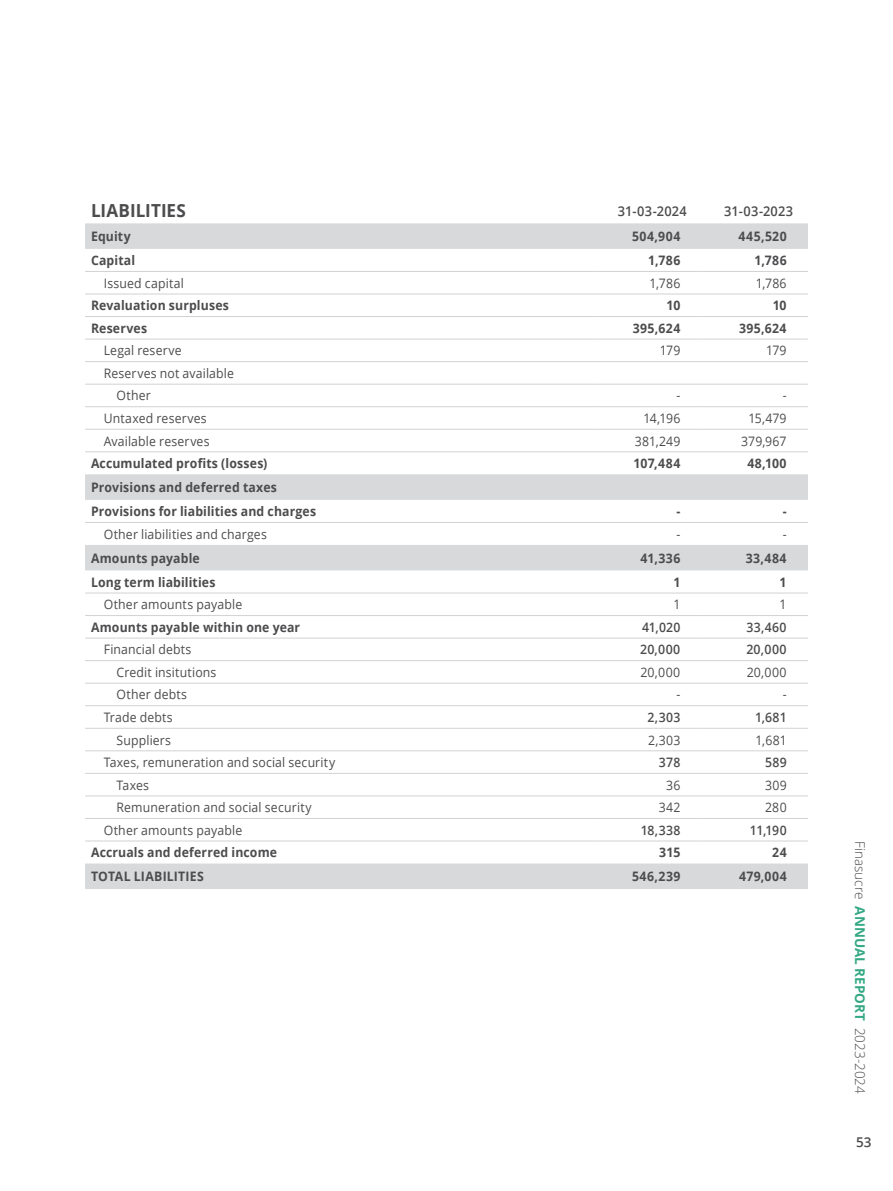
<style>
.page{position:relative;width:893px;height:1191px;background:#fff}
.page>*{position:absolute;margin:0;border:0;box-sizing:border-box;transform-origin:0 0}
.t1{font:700 18px "Open Sans";letter-spacing:.005em;color:#4c4c4e;scale:.95 1}
.t2{font:300 13.5px "Open Sans";color:#4c4c4e}
.t3{font:600 13.5px "Open Sans";letter-spacing:.015em;color:#4c4c4e;scale:.95 1}
.t4{font:600 13.5px "Open Sans";letter-spacing:.015em;color:#4c4c4e}
.t5{font:13.05px/22.5px "Open Sans";letter-spacing:.015em;color:#4c4c4e;scale:.94 1}
.t6{font:700 13.05px/24px "Open Sans";letter-spacing:.015em;color:#4c4c4e;scale:.94 1}
.t7{font:600 13.05px "Open Sans";letter-spacing:.025em;color:#4c4c4e;scale:.94 1}
.t8{font:600 13.05px "Open Sans";letter-spacing:.025em;color:#4c4c4e;scale:.95 1}
.t9{font:13.05px "Open Sans";letter-spacing:.015em;color:#4c4c4e;scale:.95 1}
.s1{font-weight:700;color:#34a884}
</style>
<div class="page">
<svg style="left:85px;top:223px;width:723px;height:666px"></svg>
<hr style="left:595px;top:271px;width:107px;height:1px;background:#d1d2d4">
<hr style="left:702px;top:271px;width:106px;height:1px;background:#d1d2d4">
<hr style="left:595px;top:293px;width:107px;height:1px;background:#d1d2d4">
<hr style="left:702px;top:293px;width:106px;height:1px;background:#d1d2d4">
<hr style="left:595px;top:316px;width:107px;height:1px;background:#d1d2d4">
<hr style="left:702px;top:316px;width:106px;height:1px;background:#d1d2d4">
<hr style="left:595px;top:339px;width:107px;height:1px;background:#d1d2d4">
<hr style="left:702px;top:339px;width:106px;height:1px;background:#d1d2d4">
<hr style="left:595px;top:361px;width:107px;height:1px;background:#d1d2d4">
<hr style="left:702px;top:361px;width:106px;height:1px;background:#d1d2d4">
<hr style="left:595px;top:384px;width:107px;height:1px;background:#d1d2d4">
<hr style="left:702px;top:384px;width:106px;height:1px;background:#d1d2d4">
<hr style="left:595px;top:406px;width:107px;height:1px;background:#d1d2d4">
<hr style="left:702px;top:406px;width:106px;height:1px;background:#d1d2d4">
<hr style="left:595px;top:429px;width:107px;height:1px;background:#d1d2d4">
<hr style="left:702px;top:429px;width:106px;height:1px;background:#d1d2d4">
<hr style="left:595px;top:451px;width:107px;height:1px;background:#d1d2d4">
<hr style="left:702px;top:451px;width:106px;height:1px;background:#d1d2d4">
<hr style="left:595px;top:592px;width:107px;height:1px;background:#d1d2d4">
<hr style="left:702px;top:592px;width:106px;height:1px;background:#d1d2d4">
<hr style="left:595px;top:615px;width:107px;height:1px;background:#d1d2d4">
<hr style="left:702px;top:615px;width:106px;height:1px;background:#d1d2d4">
<hr style="left:595px;top:637px;width:107px;height:1px;background:#d1d2d4">
<hr style="left:702px;top:637px;width:106px;height:1px;background:#d1d2d4">
<hr style="left:595px;top:660px;width:107px;height:1px;background:#d1d2d4">
<hr style="left:702px;top:660px;width:106px;height:1px;background:#d1d2d4">
<hr style="left:595px;top:683px;width:107px;height:1px;background:#d1d2d4">
<hr style="left:702px;top:683px;width:106px;height:1px;background:#d1d2d4">
<hr style="left:595px;top:705px;width:107px;height:1px;background:#d1d2d4">
<hr style="left:702px;top:705px;width:106px;height:1px;background:#d1d2d4">
<hr style="left:595px;top:728px;width:107px;height:1px;background:#d1d2d4">
<hr style="left:702px;top:728px;width:106px;height:1px;background:#d1d2d4">
<hr style="left:595px;top:750px;width:107px;height:1px;background:#d1d2d4">
<hr style="left:702px;top:750px;width:106px;height:1px;background:#d1d2d4">
<hr style="left:595px;top:773px;width:107px;height:1px;background:#d1d2d4">
<hr style="left:702px;top:773px;width:106px;height:1px;background:#d1d2d4">
<hr style="left:595px;top:795px;width:107px;height:1px;background:#d1d2d4">
<hr style="left:702px;top:795px;width:106px;height:1px;background:#d1d2d4">
<hr style="left:595px;top:818px;width:107px;height:1px;background:#d1d2d4">
<hr style="left:702px;top:818px;width:106px;height:1px;background:#d1d2d4">
<hr style="left:595px;top:840px;width:107px;height:1px;background:#d1d2d4">
<hr style="left:702px;top:840px;width:106px;height:1px;background:#d1d2d4">
<hr style="left:85px;top:522px;width:510px;height:1px;background:#d1d2d4">
<hr style="left:595px;top:522px;width:107px;height:1px;background:#d1d2d4">
<hr style="left:702px;top:522px;width:106px;height:1px;background:#d1d2d4">
<hr style="left:85px;top:592px;width:510px;height:1px;background:#d1d2d4">
<hr style="left:85px;top:615px;width:510px;height:1px;background:#d1d2d4">
<hr style="left:85px;top:637px;width:510px;height:1px;background:#d1d2d4">
<hr style="left:85px;top:660px;width:510px;height:1px;background:#d1d2d4">
<hr style="left:85px;top:683px;width:510px;height:1px;background:#d1d2d4">
<hr style="left:85px;top:705px;width:510px;height:1px;background:#d1d2d4">
<hr style="left:85px;top:728px;width:510px;height:1px;background:#d1d2d4">
<hr style="left:85px;top:750px;width:510px;height:1px;background:#d1d2d4">
<hr style="left:85px;top:773px;width:510px;height:1px;background:#d1d2d4">
<hr style="left:85px;top:795px;width:510px;height:1px;background:#d1d2d4">
<hr style="left:85px;top:818px;width:510px;height:1px;background:#d1d2d4">
<hr style="left:85px;top:840px;width:510px;height:1px;background:#d1d2d4">
<hr style="left:85px;top:271px;width:510px;height:1px;background:#d1d2d4">
<hr style="left:85px;top:293px;width:510px;height:1px;background:#d1d2d4">
<hr style="left:85px;top:316px;width:510px;height:1px;background:#d1d2d4">
<hr style="left:85px;top:339px;width:510px;height:1px;background:#d1d2d4">
<hr style="left:85px;top:361px;width:510px;height:1px;background:#d1d2d4">
<hr style="left:85px;top:384px;width:510px;height:1px;background:#d1d2d4">
<hr style="left:85px;top:406px;width:510px;height:1px;background:#d1d2d4">
<hr style="left:85px;top:429px;width:510px;height:1px;background:#d1d2d4">
<hr style="left:85px;top:451px;width:510px;height:1px;background:#d1d2d4">
<h1 class="t1" style="left:91px;top:198px;width:101px">LIABILITIES</h1>
<p class="t3" style="left:618px;top:205px;width:74px">31-03-2024</p>
<p class="t3" style="left:724px;top:205px;width:74px">31-03-2023</p>
<p class="t6" style="left:91px;top:224px;width:44px">Equity</p>
<p class="t6" style="left:632px;top:226px;width:53px">504,904</p>
<p class="t6" style="left:739px;top:226px;width:53px">445,520</p>
<p class="t6" style="left:91px;top:250px;width:48px">Capital</p>
<p class="t6" style="left:648px;top:250px;width:36px">1,786</p>
<p class="t6" style="left:754px;top:250px;width:36px">1,786</p>
<p class="t5" style="left:104px;top:273px;width:87px">Issued capital</p>
<p class="t5" style="left:650px;top:271px;width:34px">1,786</p>
<p class="t5" style="left:756px;top:271px;width:34px">1,786</p>
<p class="t6" style="left:91px;top:295px;width:148px">Revaluation surpluses</p>
<p class="t6" style="left:666px;top:295px;width:16px">10</p>
<p class="t6" style="left:773px;top:295px;width:16px">10</p>
<p class="t6" style="left:91px;top:317px;width:61px">Reserves</p>
<p class="t6" style="left:633px;top:317px;width:52px">395,624</p>
<p class="t6" style="left:739px;top:317px;width:52px">395,624</p>
<p class="t5" style="left:104px;top:341px;width:84px">Legal reserve</p>
<p class="t5" style="left:660px;top:341px;width:23px">179</p>
<p class="t5" style="left:766px;top:341px;width:23px">179</p>
<p class="t5" style="left:117px;top:361px;width:126px;text-indent:-13px">Reserves not available<br>Other</p>
<p class="t5" style="left:676px;top:386px;width:6px">-</p>
<p class="t5" style="left:783px;top:386px;width:6px">-</p>
<p class="t5" style="left:104px;top:407px;width:111px">Untaxed reserves</p>
<p class="t5" style="left:643px;top:407px;width:41px">14,196</p>
<p class="t5" style="left:748px;top:407px;width:42px">15,479</p>
<p class="t5" style="left:104px;top:429px;width:114px">Available reserves</p>
<p class="t5" style="left:635px;top:429px;width:50px">381,249</p>
<p class="t5" style="left:741px;top:429px;width:50px">379,967</p>
<p class="t6" style="left:91px;top:451px;width:189px">Accumulated profits (losses)</p>
<p class="t6" style="left:634px;top:452px;width:51px">107,484</p>
<p class="t6" style="left:747px;top:452px;width:43px">48,100</p>
<p class="t6" style="left:91px;top:477px;width:241px">Provisions and deferred taxes<br>Provisions for liabilities and charges</p>
<p class="t6" style="left:676px;top:501px;width:6px">-</p>
<p class="t6" style="left:783px;top:501px;width:6px">-</p>
<p class="t5" style="left:104px;top:522px;width:175px">Other liabilities and charges</p>
<p class="t5" style="left:676px;top:524px;width:6px">-</p>
<p class="t5" style="left:783px;top:524px;width:6px">-</p>
<p class="t6" style="left:91px;top:545px;width:117px">Amounts payable</p>
<p class="t6" style="left:641px;top:547px;width:44px">41,336</p>
<p class="t6" style="left:746px;top:547px;width:45px">33,484</p>
<p class="t6" style="left:91px;top:571px;width:134px">Long term liabilities</p>
<p class="t6" style="left:673px;top:571px;width:9px">1</p>
<p class="t6" style="left:780px;top:571px;width:9px">1</p>
<p class="t5" style="left:104px;top:593px;width:149px">Other amounts payable</p>
<p class="t5" style="left:673px;top:594px;width:9px">1</p>
<p class="t5" style="left:780px;top:594px;width:9px">1</p>
<p class="t6" style="left:91px;top:615px;width:224px">Amounts payable within one year</p>
<p class="t7" style="left:642px;top:622px;width:42px">41,020</p>
<p class="t7" style="left:746px;top:622px;width:44px">33,460</p>
<p class="t5" style="left:104px;top:638px;width:95px">Financial debts</p>
<p class="t8" style="left:640px;top:644px;width:44px">20,000</p>
<p class="t8" style="left:746px;top:644px;width:44px">20,000</p>
<p class="t5" style="left:117px;top:662px;width:108px">Credit insitutions</p>
<p class="t9" style="left:640px;top:663px;width:44px">20,000</p>
<p class="t9" style="left:747px;top:663px;width:44px">20,000</p>
<p class="t5" style="left:117px;top:683px;width:76px">Other debts</p>
<p class="t5" style="left:676px;top:685px;width:6px">-</p>
<p class="t5" style="left:783px;top:685px;width:6px">-</p>
<p class="t5" style="left:104px;top:705px;width:75px">Trade debts</p>
<p class="t7" style="left:647px;top:712px;width:36px">2,303</p>
<p class="t7" style="left:755px;top:712px;width:35px">1,681</p>
<p class="t5" style="left:117px;top:730px;width:60px">Suppliers</p>
<p class="t5" style="left:648px;top:728px;width:36px">2,303</p>
<p class="t5" style="left:756px;top:728px;width:35px">1,681</p>
<p class="t5" style="left:104px;top:750px;width:248px">Taxes, remuneration and social security</p>
<p class="t7" style="left:659px;top:757px;width:24px">378</p>
<p class="t7" style="left:765px;top:757px;width:24px">589</p>
<p class="t5" style="left:117px;top:775px;width:36px">Taxes</p>
<p class="t5" style="left:666px;top:775px;width:17px">36</p>
<p class="t5" style="left:765px;top:775px;width:25px">309</p>
<p class="t5" style="left:117px;top:796px;width:209px">Remuneration and social security</p>
<p class="t5" style="left:659px;top:797px;width:24px">342</p>
<p class="t5" style="left:765px;top:797px;width:24px">280</p>
<p class="t5" style="left:104px;top:818px;width:149px">Other amounts payable</p>
<p class="t7" style="left:641px;top:824px;width:44px">18,338</p>
<p class="t7" style="left:750px;top:824px;width:41px">11,190</p>
<p class="t6" style="left:91px;top:842px;width:199px">Accruals and deferred income</p>
<p class="t6" style="left:659px;top:842px;width:24px">315</p>
<p class="t6" style="left:772px;top:842px;width:17px">24</p>
<p class="t6" style="left:91px;top:864px;width:121px">TOTAL LIABILITIES</p>
<p class="t6" style="left:632px;top:866px;width:53px">546,239</p>
<p class="t6" style="left:739px;top:866px;width:52px">479,004</p>
<p class="t2" style="left:868px;top:841px;width:254px;rotate:90deg">Finasucre <span class="s1">ANNUAL REPORT</span> 2023-2024</p>
<p class="t4" style="left:856px;top:1136px;width:17px">53</p>
</div>
